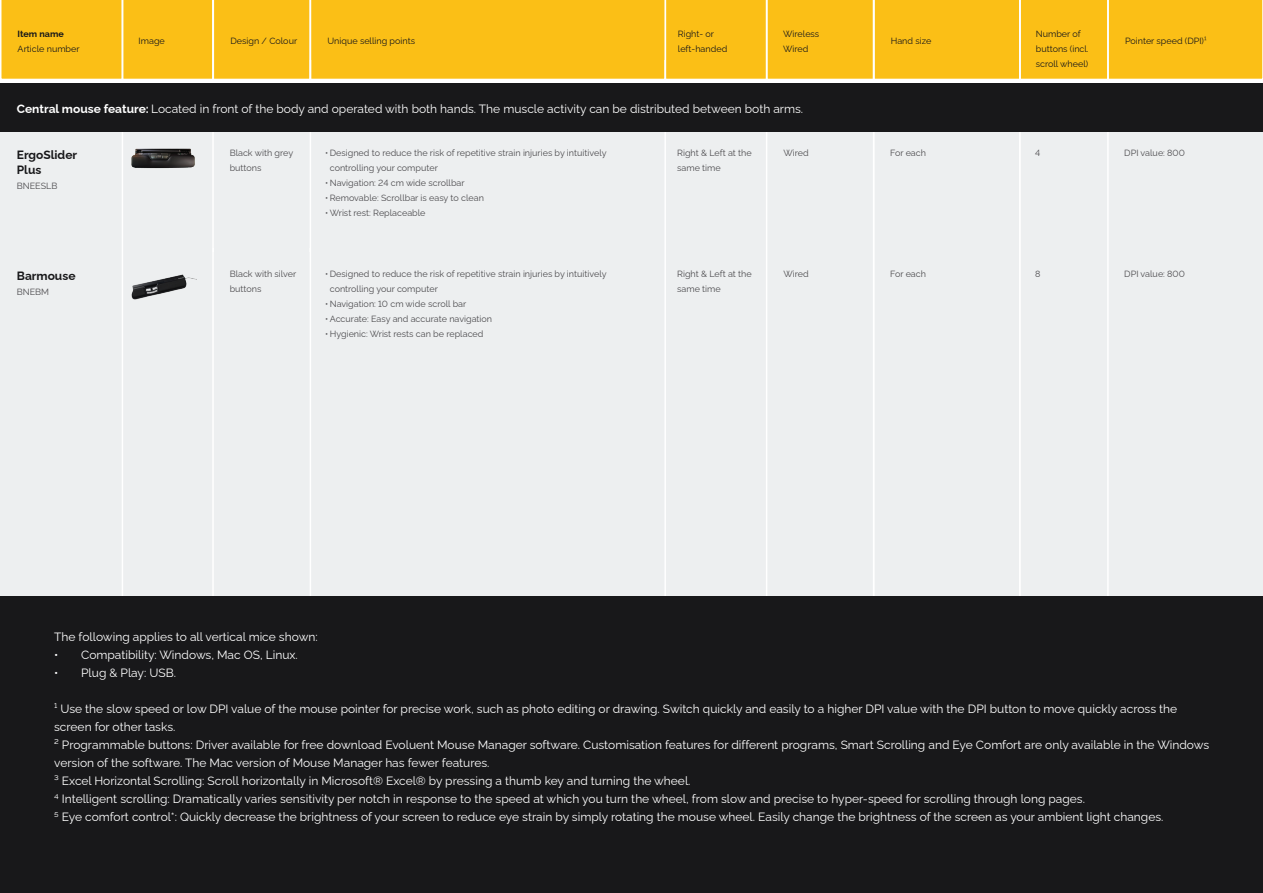
<style>
.page{position:relative;width:1263px;height:893px;background:#fff}
.page>*{position:absolute;margin:0;border:0;box-sizing:border-box;transform-origin:0 0}
.t1{font:12px/18px "Raleway";color:#fff}
.t2{font:700 12px/15px "Raleway";color:#18181a}
.t3{font:9px/15px "Raleway";color:#4d4c4f}
.t4{font:9px/15px "Raleway";color:#18181a}
.t5{font:700 9px "Raleway";color:#18181a}
.s1{font-weight:700}
</style>
<div class="page">
<div style="left:0;top:132px;width:1263px;height:217px;background:#edeff0"></div>
<div style="left:1108px;top:0;width:155px;height:79px;background:#fbbf16"></div>
<div style="left:1107px;top:0;width:156px;height:80px;border:2px solid #fff"></div>
<div style="left:1020px;top:0;width:88px;height:79px;background:#fbbf16"></div>
<div style="left:1019px;top:0;width:90px;height:80px;border:2px solid #fff"></div>
<div style="left:874px;top:0;width:146px;height:79px;background:#fbbf16"></div>
<div style="left:873px;top:0;width:147px;height:80px;border:2px solid #fff"></div>
<div style="left:767px;top:0;width:107px;height:79px;background:#fbbf16"></div>
<div style="left:766px;top:0;width:108px;height:80px;border:2px solid #fff"></div>
<div style="left:665px;top:0;width:102px;height:79px;background:#fbbf16"></div>
<div style="left:310px;top:0;width:355px;height:79px;background:#fbbf16"></div>
<div style="left:310px;top:0;width:356px;height:80px;border:2px solid #fff"></div>
<div style="left:213px;top:0;width:97px;height:79px;background:#fbbf16"></div>
<div style="left:213px;top:0;width:98px;height:80px;border:2px solid #fff"></div>
<div style="left:122px;top:0;width:91px;height:79px;background:#fbbf16"></div>
<div style="left:122px;top:0;width:92px;height:80px;border:2px solid #fff"></div>
<div style="left:1px;top:0;width:121px;height:79px;background:#fbbf16"></div>
<div style="left:0;top:0;width:123px;height:80px;border:2px solid #fff"></div>
<div style="left:0;top:253px;width:1263px;height:363px;background:#edeff0"></div>
<img style="left:131px;top:148px;width:64px;height:21px">
<img style="left:131px;top:274px;width:65px;height:26px">
<div style="left:122px;top:0;width:92px;height:893px;border:2px solid #fff"></div>
<div style="left:766px;top:0;width:108px;height:893px;border:2px solid #fff"></div>
<div style="left:873px;top:0;width:147px;height:893px;border:2px solid #fff"></div>
<div style="left:1019px;top:0;width:90px;height:893px;border:2px solid #fff"></div>
<div style="left:0;top:597px;width:1263px;height:296px;background:#18181a"></div>
<div style="left:0;top:83px;width:1263px;height:49px;background:#18181a"></div>
<p class="t5" style="left:18px;top:26px;width:48px">Item name</p>
<p class="t4" style="left:18px;top:40px;width:64px">Article number</p>
<p class="t4" style="left:139px;top:33px;width:28px">Image</p>
<p class="t4" style="left:230px;top:33px;width:68px">Design / Colour</p>
<p class="t4" style="left:328px;top:33px;width:89px">Unique selling points</p>
<p class="t4" style="left:678px;top:25px;width:51px">Right- or left-handed</p>
<p class="t4" style="left:783px;top:25px;width:38px">Wireless<br>Wired</p>
<p class="t4" style="left:891px;top:33px;width:42px">Hand size</p>
<p class="t4" style="left:1036px;top:25px;width:54px">Number of buttons (incl. scroll wheel)</p>
<p class="t4" style="left:1125px;top:33px;width:83px">Pointer speed (DPI)¹</p>
<p class="t1" style="left:17px;top:98px;width:788px"><span class="s1">Central mouse feature:</span> Located in front of the body and operated with both hands. The muscle activity can be distributed between both arms.</p>
<p class="t2" style="left:17px;top:146px;width:62px">ErgoSlider<br>Plus</p>
<p class="t3" style="left:17px;top:177px;width:42px">BNEESLB</p>
<p class="t3" style="left:230px;top:145px;width:65px">Black with grey buttons</p>
<p class="t3" style="left:330px;top:145px;width:278px;text-indent:-4px">• Designed to reduce the risk of repetitive strain injuries by intuitively controlling your computer</p>
<p class="t3" style="left:325px;top:175px;width:141px">•Navigation: 24 cm wide scrollbar</p>
<p class="t3" style="left:325px;top:190px;width:160px">•Removable: Scrollbar is easy to clean</p>
<p class="t3" style="left:325px;top:205px;width:102px">•Wrist rest: Replaceable</p>
<p class="t3" style="left:677px;top:145px;width:76px">Right &amp; Left at the same time</p>
<p class="t3" style="left:783px;top:145px;width:27px">Wired</p>
<p class="t3" style="left:890px;top:145px;width:37px">For each</p>
<p class="t3" style="left:1035px;top:145px;width:7px">4</p>
<p class="t3" style="left:1124px;top:145px;width:62px">DPI value: 800</p>
<p class="t2" style="left:17px;top:267px;width:60px">Barmouse</p>
<p class="t3" style="left:17px;top:283px;width:34px">BNEBM</p>
<p class="t3" style="left:230px;top:265px;width:68px">Black with silver buttons</p>
<p class="t3" style="left:330px;top:265px;width:278px;text-indent:-4px">• Designed to reduce the risk of repetitive strain injuries by intuitively controlling your computer</p>
<p class="t3" style="left:325px;top:295px;width:142px">•Navigation: 10 cm wide scroll bar</p>
<p class="t3" style="left:325px;top:310px;width:168px">•Accurate: Easy and accurate navigation</p>
<p class="t3" style="left:325px;top:325px;width:160px">• Hygienic: Wrist rests can be replaced</p>
<p class="t3" style="left:677px;top:265px;width:76px">Right &amp; Left at the same time</p>
<p class="t3" style="left:783px;top:265px;width:27px">Wired</p>
<p class="t3" style="left:890px;top:265px;width:37px">For each</p>
<p class="t3" style="left:1035px;top:265px;width:7px">8</p>
<p class="t3" style="left:1124px;top:265px;width:62px">DPI value: 800</p>
<p class="t1" style="left:54px;top:626px;width:265px">The following applies to all vertical mice shown:</p>
<p class="t1" style="left:54px;top:644px;width:245px">• Compatibility: Windows, Mac OS, Linux.</p>
<p class="t1" style="left:54px;top:662px;width:123px">• Plug &amp; Play: USB.</p>
<p class="t1" style="left:54px;top:698px;width:1156px">¹ Use the slow speed or low DPI value of the mouse pointer for precise work, such as photo editing or drawing. Switch quickly and easily to a higher DPI value with the DPI button to move quickly across the screen for other tasks.<br>² Programmable buttons: Driver available for free download Evoluent Mouse Manager software. Customisation features for different programs, Smart Scrolling and Eye Comfort are only available in the Windows version of the software. The Mac version of Mouse Manager has fewer features.<br>³ Excel Horizontal Scrolling: Scroll horizontally in Microsoft® Excel® by pressing a thumb key and turning the wheel.<br>4 Intelligent scrolling: Dramatically varies sensitivity per notch in response to the speed at which you turn the wheel, from slow and precise to hyper-speed for scrolling through long pages.<br>5 Eye comfort control*: Quickly decrease the brightness of your screen to reduce eye strain by simply rotating the mouse wheel. Easily change the brightness of the screen as your ambient light changes.</p>
</div>
